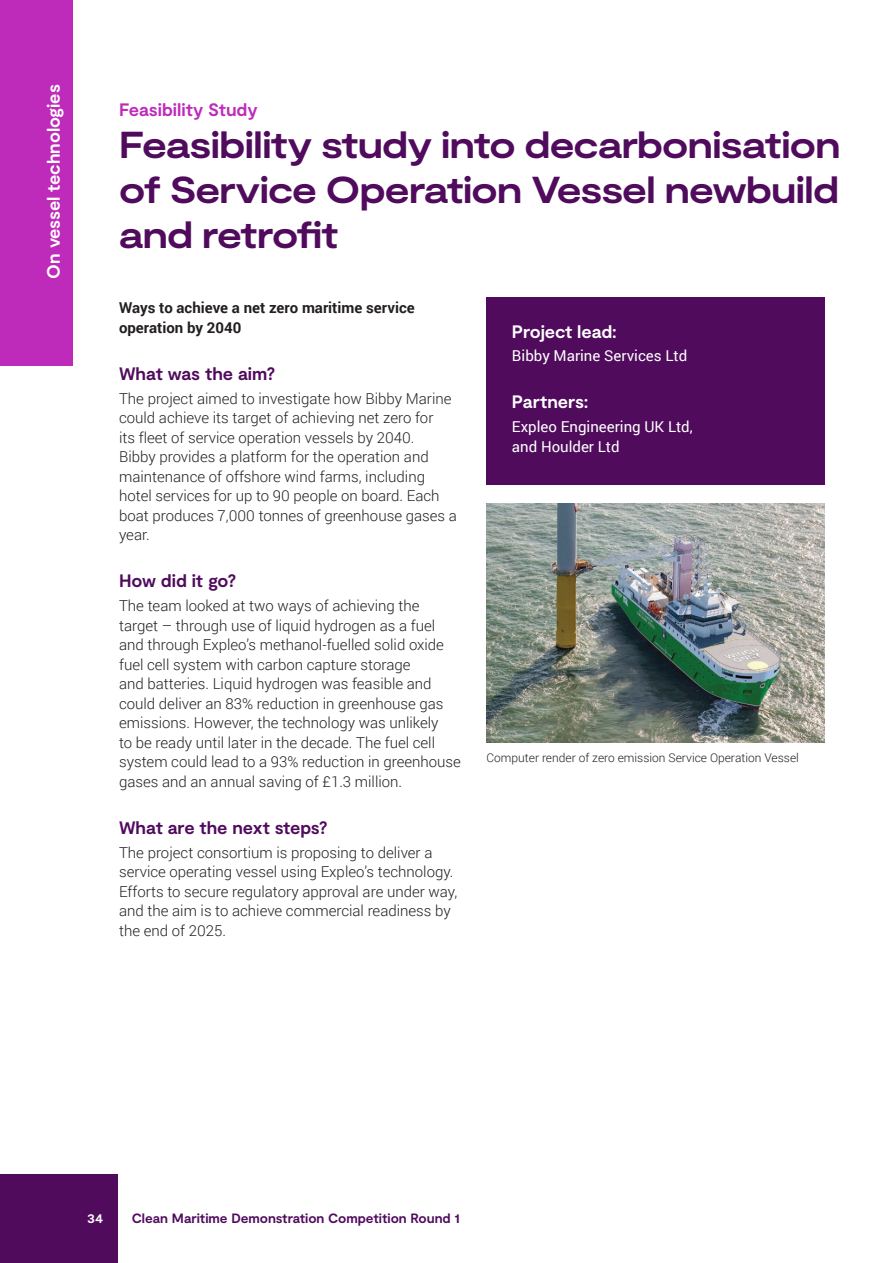
<style>
.page{position:relative;width:893px;height:1263px;background:#fff}
.page>*{position:absolute;margin:0;border:0;box-sizing:border-box;transform-origin:0 0}
.Heading_3{font:700 expanded 37.5px/45px "Moderat";letter-spacing:-.02em;color:#500b5d;text-align:justify}
.Heading_4{font:700 18px "Moderat";letter-spacing:-.005em;color:#500b5d}
.Heading_4-2{font:700 18px "Moderat";letter-spacing:-.005em;color:#fff}
.Heading_4-3{font:700 18px "Moderat";letter-spacing:-.005em;color:#be2bbb}
.Body_copy{font:300 15px/19.5px "Roboto";color:#231f20}
.Body_copy-2{font:15px/19.5px "Roboto";color:#fff}
.intro{font:700 15px/19.5px "Roboto";color:#231f20}
.t1{font:700 13.5px "Moderat";letter-spacing:-.005em;color:#500b5d}
.t2{font:700 13.5px "Moderat";color:#fff}
.t3{font:300 12px "Roboto";color:#231f20}
</style>
<div class="page">
<div style="left:0;top:0;width:72px;height:366px;background:#be2bbb"></div>
<div style="left:0;top:1174px;width:118px;height:89px;background:#500b5d"></div>
<div style="left:486px;top:298px;width:339px;height:187px;background:#500b5d"></div>
<img style="left:486px;top:504px;width:339px;height:238px">
<p class="Heading_4-2" style="left:43px;top:279px;width:196px;rotate:-90deg">On vessel technologies</p>
<p class="Heading_4-3" style="left:119px;top:100px;width:140px">Feasibility Study</p>
<p class="Heading_3" style="left:119px;top:124px;width:723px">Feasibility study into decarbonisation of Service Operation Vessel newbuild and retrofit</p>
<p class="intro" style="left:119px;top:298px;width:297px">Ways to achieve a net zero maritime service operation by 2040</p>
<p class="Heading_4" style="left:119px;top:363px;width:158px">What was the aim?</p>
<p class="Body_copy" style="left:119px;top:388px;width:339px">The project aimed to investigate how Bibby Marine could achieve its target of achieving net zero for<br>its fleet of service operation vessels by 2040.<br>Bibby provides a platform for the operation and maintenance of offshore wind farms, including hotel services for up to 90 people on board. Each boat produces 7,000 tonnes of greenhouse gases a year.</p>
<p class="Heading_4" style="left:119px;top:571px;width:119px">How did it go?</p>
<p class="Body_copy" style="left:119px;top:596px;width:343px">The team looked at two ways of achieving the target – through use of liquid hydrogen as a fuel and through Expleo’s methanol-fuelled solid oxide fuel cell system with carbon capture storage<br>and batteries. Liquid hydrogen was feasible and could deliver an 83% reduction in greenhouse gas emissions. However, the technology was unlikely<br>to be ready until later in the decade. The fuel cell system could lead to a 93% reduction in greenhouse gases and an annual saving of £1.3 million.</p>
<p class="Heading_4" style="left:119px;top:817px;width:210px">What are the next steps?</p>
<p class="Body_copy" style="left:119px;top:842px;width:340px">The project consortium is proposing to deliver a service operating vessel using Expleo’s technology.<br>Efforts to secure regulatory approval are under way, and the aim is to achieve commercial readiness by the end of 2025.</p>
<p class="Heading_4-2" style="left:512px;top:321px;width:106px">Project lead:</p>
<p class="Body_copy-2" style="left:512px;top:346px;width:177px">Bibby Marine Services Ltd</p>
<p class="Heading_4-2" style="left:512px;top:392px;width:78px">Partners:</p>
<p class="Body_copy-2" style="left:512px;top:417px;width:182px">Expleo Engineering UK Ltd, and Houlder Ltd</p>
<p class="t3" style="left:486px;top:749px;width:314px">Computer render of zero emission Service Operation Vessel</p>
<p class="t2" style="left:87px;top:1210px;width:18px">34</p>
<p class="t1" style="left:132px;top:1210px;width:329px">Clean Maritime Demonstration Competition Round 1</p>
</div>
